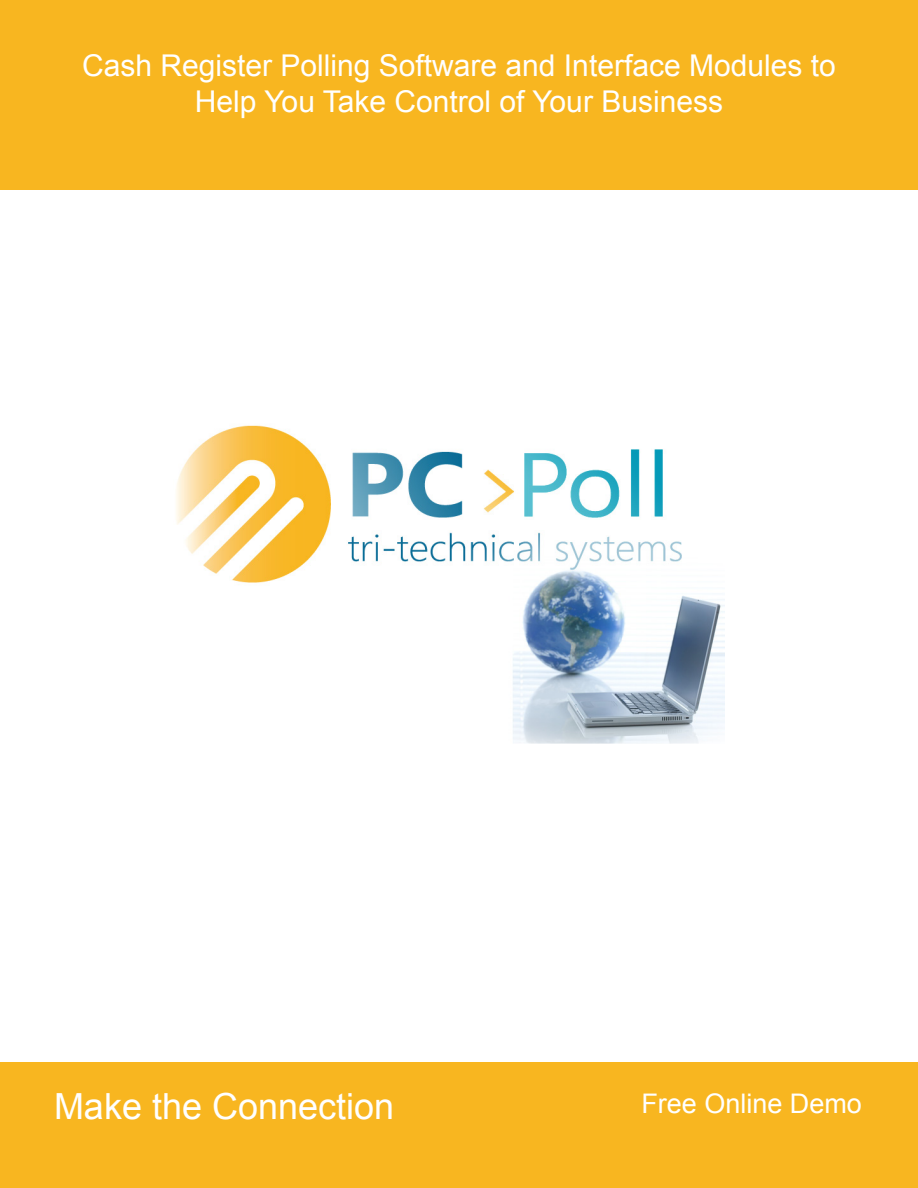
<style>
.page{position:relative;width:918px;height:1188px;background:#fff}
.page>*{position:absolute;margin:0;border:0;box-sizing:border-box;transform-origin:0 0}
.t1{font:36px "Arial";color:#fff}
.t2{font:30px/36px "Arial";color:#fff;text-align:center}
.t3{font:27px "Arial";color:#fff}
</style>
<div class="page">
<div style="left:0;top:1063px;width:918px;height:125px;background:#f8b620"></div>
<div style="left:0;top:0;width:918px;height:190px;background:#f8b620"></div>
<img style="left:176px;top:425px;width:548px;height:319px">
<p class="t2" style="left:82px;top:48px;width:755px">Cash Register Polling Software and Interface Modules to<br>Help You Take Control of Your Business</p>
<p class="t1" style="left:54px;top:1083px;width:342px">Make the Connection</p>
<p class="t3" style="left:641px;top:1085px;width:222px">Free Online Demo</p>
</div>
